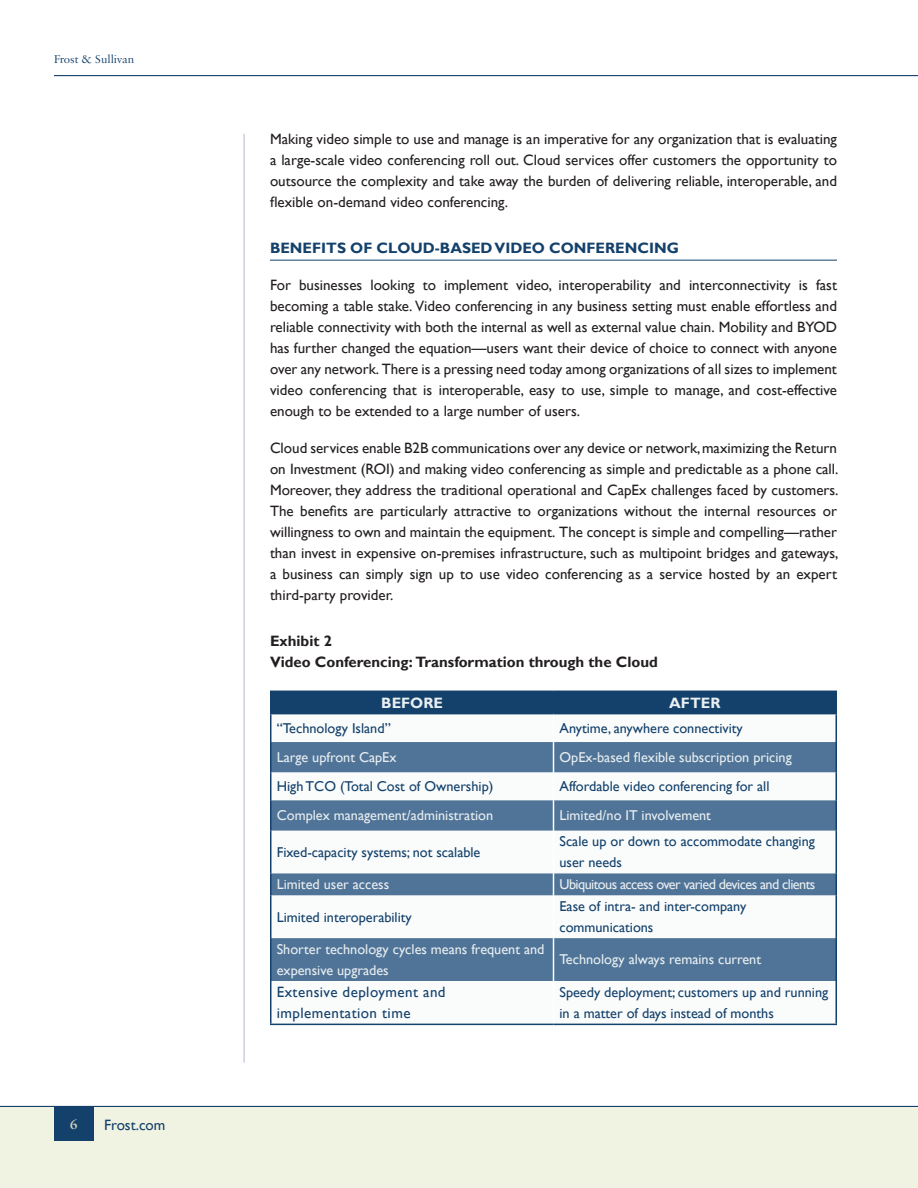
<style>
.page{position:relative;width:918px;height:1188px;background:#fff}
.page>*{position:absolute;margin:0;border:0;box-sizing:border-box;transform-origin:0 0}
.TX1{font:15px/21px "Gill Sans";color:#231f20;text-align:justify}
.HD3{font:700 15px/21px "Gill Sans";color:#231f20}
.HD2{font:15px/21px "Gill Sans";letter-spacing:.03em;color:#13416b}
.HD1{font:700 15px "Gill Sans";color:#13416b}
.HD2-2{font:700 15px "Gill Sans";color:#e8eef1}
.HD2-3{font:15px "Gill Sans";color:#13416b}
.t1{font:600 15px "Sabon MT Pro";color:#d6d5b6}
.HD2-4{font:14.25px/21px "Gill Sans";color:#13416b}
.HD2-5{font:14.25px/21px "Gill Sans";color:#e8eef1}
.HD2-6{font:14.25px "Gill Sans";letter-spacing:-.04em;color:#e8eef1}
.t2{font:12px "Sabon MT Pro";color:#13416b}
</style>
<div class="page">
<div style="left:0;top:1107px;width:918px;height:81px;background:#f1f3e2"></div>
<hr style="left:54px;top:75px;width:864px;height:1px;background:#13416b">
<hr style="left:0;top:1106px;width:918px;height:1px;background:#13416b">
<div style="left:54px;top:1107px;width:39px;height:33px;background:#13416b"></div>
<hr style="left:244px;top:134px;width:1px;height:929px;background:#b0bacb">
<hr style="left:270px;top:260px;width:567px;height:1px;background:#13416b">
<svg style="left:272px;top:742px;width:564px;height:239px;fill:#507497"></svg>
<hr style="left:553px;top:742px;width:1px;height:30px;background:#fff">
<svg style="left:553px;top:772px;width:1px;height:28px"></svg>
<hr style="left:553px;top:800px;width:1px;height:31px;background:#fff">
<hr style="left:553px;top:831px;width:1px;height:42px;background:#fff">
<svg style="left:553px;top:873px;width:1px;height:22px"></svg>
<hr style="left:553px;top:895px;width:1px;height:43px;background:#fff">
<hr style="left:553px;top:938px;width:1px;height:43px;background:#fff">
<hr style="left:270px;top:714px;width:2px;height:28px;background:#13416b">
<hr style="left:270px;top:742px;width:2px;height:30px;background:#13416b">
<hr style="left:836px;top:742px;width:1px;height:30px;background:#13416b">
<hr style="left:270px;top:772px;width:2px;height:28px;background:#13416b">
<svg style="left:836px;top:772px;width:1px;height:28px"></svg>
<hr style="left:270px;top:800px;width:2px;height:31px;background:#13416b">
<hr style="left:836px;top:800px;width:1px;height:31px;background:#13416b">
<hr style="left:270px;top:831px;width:2px;height:42px;background:#13416b">
<hr style="left:836px;top:831px;width:1px;height:42px;background:#13416b">
<hr style="left:270px;top:873px;width:2px;height:22px;background:#13416b">
<svg style="left:836px;top:873px;width:1px;height:22px"></svg>
<hr style="left:270px;top:895px;width:2px;height:43px;background:#13416b">
<hr style="left:836px;top:895px;width:1px;height:43px;background:#13416b">
<hr style="left:270px;top:938px;width:2px;height:43px;background:#13416b">
<hr style="left:836px;top:938px;width:1px;height:43px;background:#13416b">
<hr style="left:270px;top:981px;width:2px;height:43px;background:#13416b">
<hr style="left:836px;top:981px;width:1px;height:43px;background:#13416b">
<hr style="left:270px;top:1024px;width:284px;height:1px;background:#13416b">
<hr style="left:554px;top:1024px;width:283px;height:1px;background:#13416b">
<hr style="left:270px;top:691px;width:284px;height:1px;background:#13416b">
<hr style="left:270px;top:692px;width:2px;height:21px;background:#13416b">
<svg style="left:271px;top:691px;width:566px;height:51px"></svg>
<hr style="left:270px;top:713px;width:284px;height:1px;background:#13416b">
<hr style="left:554px;top:713px;width:283px;height:1px;background:#13416b">
<p class="t2" style="left:54px;top:52px;width:82px">Frost &amp; Sullivan</p>
<p class="t1" style="left:70px;top:1115px;width:9px">6</p>
<p class="HD2-3" style="left:104px;top:1116px;width:63px">Frost.com</p>
<p class="TX1" style="left:270px;top:129px;width:569px">Making video simple to use and manage is an imperative for any organization that is evaluating a large-scale video conferencing roll out. Cloud services offer customers the opportunity to outsource the complexity and take away the burden of delivering reliable, interoperable, and flexible on-demand video conferencing.</p>
<p class="HD1" style="left:270px;top:239px;width:410px">BENEFITS OF CLOUD-BASED VIDEO CONFERENCING</p>
<p class="TX1" style="left:270px;top:275px;width:569px">For businesses looking to implement video, interoperability and interconnectivity is fast becoming a table stake. Video conferencing in any business setting must enable effortless and reliable connectivity with both the internal as well as external value chain. Mobility and BYOD has further changed the equation—users want their device of choice to connect with anyone over any network. There is a pressing need today among organizations of all sizes to implement video conferencing that is interoperable, easy to use, simple to manage, and cost-effective enough to be extended to a large number of users.</p>
<p class="TX1" style="left:270px;top:438px;width:570px">Cloud services enable B2B communications over any device or network, maximizing the Return on Investment (ROI) and making video conferencing as simple and predictable as a phone call.<br>Moreover, they address the traditional operational and CapEx challenges faced by customers.<br>The benefits are particularly attractive to organizations without the internal resources or willingness to own and maintain the equipment. The concept is simple and compelling—rather than invest in expensive on-premises infrastructure, such as multipoint bridges and gateways, a business can simply sign up to use video conferencing as a service hosted by an expert third-party provider.</p>
<p class="HD3" style="left:270px;top:631px;width:389px">Exhibit 2<br>Video Conferencing: Transformation through the Cloud</p>
<p class="HD2-2" style="left:381px;top:694px;width:63px">BEFORE</p>
<p class="HD2-2" style="left:669px;top:694px;width:53px">AFTER</p>
<p class="HD2-4" style="left:277px;top:718px;width:116px">“Technology Island”</p>
<p class="HD2-4" style="left:560px;top:718px;width:185px">Anytime, anywhere connectivity</p>
<p class="HD2-5" style="left:277px;top:747px;width:121px">Large upfront CapEx</p>
<p class="HD2-5" style="left:560px;top:747px;width:234px">OpEx-based flexible subscription pricing</p>
<p class="HD2-4" style="left:277px;top:776px;width:218px">High TCO (Total Cost of Ownership)</p>
<p class="HD2-4" style="left:560px;top:776px;width:211px">Affordable video conferencing for all</p>
<p class="HD2-5" style="left:277px;top:805px;width:218px">Complex management/administration</p>
<p class="HD2-5" style="left:560px;top:805px;width:153px">Limited/no IT involvement</p>
<p class="HD2-4" style="left:277px;top:842px;width:205px">Fixed-capacity systems; not scalable</p>
<p class="HD2-4" style="left:560px;top:831px;width:257px">Scale up or down to accommodate changing user needs</p>
<p class="HD2-5" style="left:277px;top:874px;width:114px">Limited user access</p>
<p class="HD2-6" style="left:560px;top:876px;width:257px">Ubiquitous access over varied devices and clients</p>
<p class="HD2-4" style="left:277px;top:907px;width:137px">Limited interoperability</p>
<p class="HD2-4" style="left:560px;top:896px;width:188px">Ease of intra- and inter-company communications</p>
<p class="HD2-5" style="left:277px;top:939px;width:269px">Shorter technology cycles means frequent and expensive upgrades</p>
<p class="HD2-5" style="left:560px;top:949px;width:203px">Technology always remains current</p>
<p class="HD2" style="left:277px;top:982px;width:170px">Extensive deployment and implementation time</p>
<p class="HD2-4" style="left:560px;top:982px;width:270px">Speedy deployment; customers up and running in a matter of days instead of months</p>
</div>
